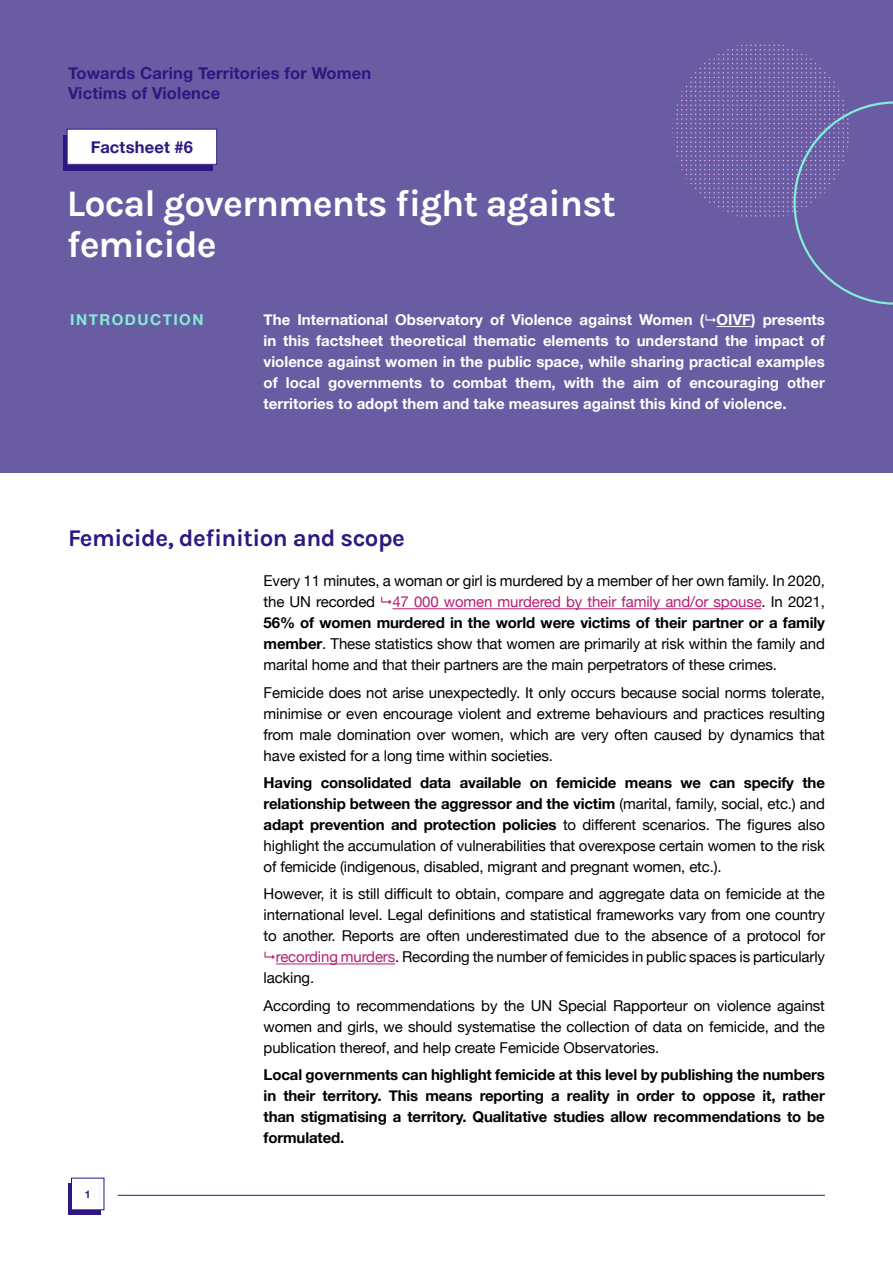
<style>
.page{position:relative;width:893px;height:1263px;background:#fff}
.page>*{position:absolute;margin:0;border:0;box-sizing:border-box;transform-origin:0 0}
.t1{font:37.5px/40.5px "Karla";letter-spacing:-.025em;color:#fff}
.t2{font:24px "Karla";letter-spacing:-.02em;color:#2e1780}
.t3{font:700 16.5px/19.8px "Helvetica Neue";letter-spacing:.01em;color:#2e1780}
.t4{font:15px/21px "Helvetica Neue";letter-spacing:-.01em;color:#000;text-align:justify}
.t5{font:700 15px/21px "Helvetica Neue";color:#fff;text-align:justify}
.t6{font:700 15px/21px "Helvetica Neue";letter-spacing:-.01em;color:#000;text-align:justify}
.t7{font:700 15px "Helvetica Neue";letter-spacing:.1em;color:#82eed7}
.t8{font:700 10.5px "Helvetica Neue";color:#2e1780}
.s1{color:#b81d74}
.s2{font-weight:700}
</style>
<div class="page">
<div style="left:68px;top:1183px;width:33px;height:31px;background:#2e1780"></div>
<div style="left:71px;top:1178px;width:33px;height:32px;background:#fff"></div>
<hr style="left:118px;top:1195px;width:707px;height:1px;background:#2e1780">
<hr style="left:392px;top:608px;width:369px;height:1px;background:#b81d74">
<hr style="left:276px;top:963px;width:119px;height:1px;background:#b81d74">
<div style="left:0;top:0;width:893px;height:472px;background:#6a5ca2"></div>
<div style="left:63px;top:135px;width:149px;height:36px;background:#2e1780"></div>
<div style="left:67px;top:129px;width:150px;height:35px;background:#fff"></div>
<div style="left:67px;top:129px;width:150px;height:36px;border:1px solid #2e1780"></div>
<svg style="left:672px;top:45px;width:221px;height:260px"></svg>
<hr style="left:717px;top:326px;width:34px;height:1px;background:#fff">
<p class="t3" style="left:68px;top:63px;width:305px">Towards Caring Territories for Women<br>Victims of Violence</p>
<p class="t3" style="left:91px;top:138px;width:104px">Factsheet #6</p>
<h1 class="t1" style="left:67px;top:182px;width:550px">Local governments fight against femicide</h1>
<p class="t7" style="left:70px;top:308px;width:135px">INTRODUCTION</p>
<p class="t5" style="left:264px;top:310px;width:563px">The International Observatory of Violence against Women ( OIVF) presents in this factsheet theoretical thematic elements to understand the impact of violence against women in the public space, while sharing practical examples of local governments to combat them, with the aim of encouraging other territories to adopt them and take measures against this kind of violence.</p>
<h2 class="t2" style="left:68px;top:523px;width:338px">Femicide, definition and scope</h2>
<p class="t4" style="left:264px;top:571px;width:563px">Every 11 minutes, a woman or girl is murdered by a member of her own family. In 2020, the UN recorded <span class="s1">47 000 women murdered by their family and/or spouse</span>. In 2021, <span class="s2">56% of women murdered in the world were victims of their partner or a family member</span>. These statistics show that women are primarily at risk within the family and marital home and that their partners are the main perpetrators of these crimes.</p>
<p class="t4" style="left:264px;top:683px;width:563px">Femicide does not arise unexpectedly. It only occurs because social norms tolerate, minimise or even encourage violent and extreme behaviours and practices resulting from male domination over women, which are very often caused by dynamics that have existed for a long time within societies.</p>
<p class="t4" style="left:264px;top:773px;width:563px"><span class="s2">Having consolidated data available on femicide means we can specify the relationship between the aggressor and the victim</span> (marital, family, social, etc.) and <span class="s2">adapt prevention and protection policies</span> to different scenarios. The figures also highlight the accumulation of vulnerabilities that overexpose certain women to the risk of femicide (indigenous, disabled, migrant and pregnant women, etc.).</p>
<p class="t4" style="left:264px;top:884px;width:563px">However, it is still difficult to obtain, compare and aggregate data on femicide at the</p>
<p class="t4" style="left:264px;top:905px;width:563px">international level. Legal definitions and statistical frameworks vary from one country</p>
<p class="t4" style="left:264px;top:926px;width:563px">to another. Reports are often underestimated due to the absence of a protocol for</p>
<p class="t4" style="left:276px;top:947px;width:551px"><span class="s1">recording murders</span>. Recording the number of femicides in public spaces is particularly</p>
<p class="t4" style="left:264px;top:968px;width:52px">lacking.</p>
<p class="t4" style="left:264px;top:996px;width:563px">According to recommendations by the UN Special Rapporteur on violence against women and girls, we should systematise the collection of data on femicide, and the publication thereof, and help create Femicide Observatories.</p>
<p class="t6" style="left:264px;top:1065px;width:563px">Local governments can highlight femicide at this level by publishing the numbers in their territory. This means reporting a reality in order to oppose it, rather than stigmatising a territory. Qualitative studies allow recommendations to be formulated.</p>
<p class="t8" style="left:85px;top:1186px;width:7px">1</p>
</div>
